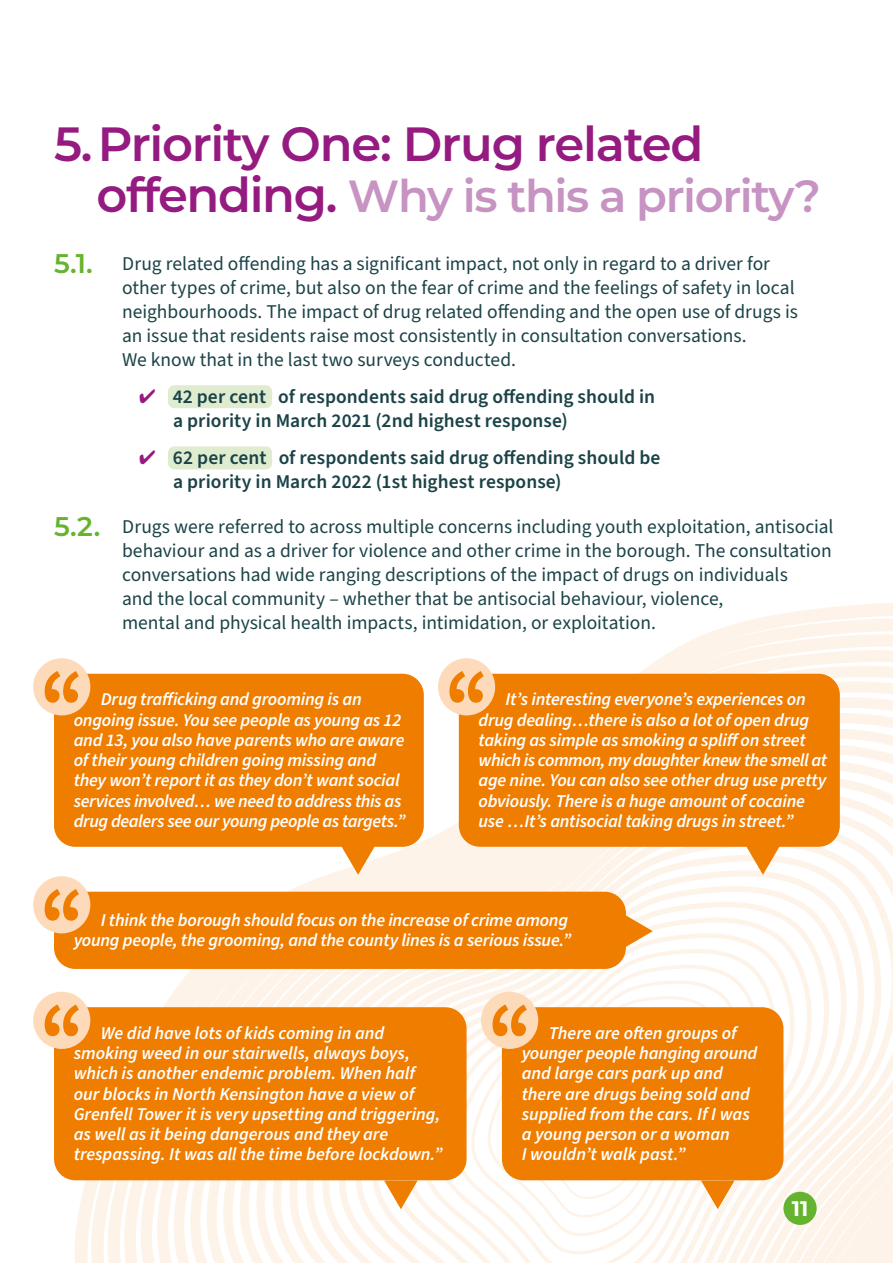
<style>
.page{position:relative;width:893px;height:1263px;background:#fff}
.page>*{position:absolute;margin:0;border:0;box-sizing:border-box;transform-origin:0 0}
.t1{font:600 48px "Montserrat";letter-spacing:-.025em;color:#951b81}
.t2{font:600 45px "Montserrat";letter-spacing:-.03em;color:#c693c2}
.t3{font:700 21px "Montserrat";color:#fff}
.t4{font:19.5px/24px "Source Sans Pro";color:#1b4347}
.t5{font:600 19.5px/24px "Source Sans Pro";color:#1b4347}
.t6{font:italic 600 18px/20.2px "Source Sans Pro";letter-spacing:-.01em;color:#fff}
.s1{font-size:48px;color:#951b81}
.s2{font-family:"Montserrat";font-weight:600;font-size:27px;color:#65b32e}
</style>
<div class="page">
<svg style="left:66px;top:603px;width:827px;height:660px"></svg>
<div style="left:168px;top:385px;width:104px;height:23px;background:#e0ecd0;border-radius:6px"></div>
<div style="left:168px;top:446px;width:104px;height:23px;background:#e0ecd0;border-radius:6px"></div>
<div style="left:783px;top:1192px;width:34px;height:33px;background:#65b32e;border-radius:50%"></div>
<div style="left:54px;top:674px;width:370px;height:173px;background:#ef7d00;border-radius:21px"></div>
<div style="left:33px;top:658px;width:57px;height:57px;background:#fddbba;border-radius:50%"></div>
<svg style="left:45px;top:671px;width:34px;height:32px"></svg>
<div style="left:54px;top:1007px;width:413px;height:173px;background:#ef7d00;border-radius:21px"></div>
<div style="left:33px;top:992px;width:57px;height:57px;background:#fddbba;border-radius:50%"></div>
<svg style="left:45px;top:1004px;width:34px;height:32px"></svg>
<div style="left:459px;top:674px;width:381px;height:173px;background:#ef7d00;border-radius:21px"></div>
<div style="left:438px;top:658px;width:57px;height:57px;background:#fddbba;border-radius:50%"></div>
<svg style="left:449px;top:671px;width:35px;height:32px"></svg>
<svg style="left:341px;top:846px;width:34px;height:29px"></svg>
<svg style="left:746px;top:846px;width:34px;height:29px"></svg>
<div style="left:502px;top:1007px;width:281px;height:173px;background:#ef7d00;border-radius:21px"></div>
<div style="left:481px;top:992px;width:57px;height:57px;background:#fddbba;border-radius:50%"></div>
<svg style="left:493px;top:1004px;width:242px;height:214px"></svg>
<svg style="left:384px;top:1180px;width:34px;height:29px"></svg>
<div style="left:54px;top:892px;width:572px;height:77px;background:#ef7d00;border-radius:21px"></div>
<div style="left:33px;top:876px;width:57px;height:57px;background:#fddbba;border-radius:50%"></div>
<svg style="left:45px;top:889px;width:34px;height:32px"></svg>
<svg style="left:625px;top:914px;width:28px;height:34px"></svg>
<h1 class="t1" style="left:54px;top:110px;width:651px">5.Priority One: Drug related</h1>
<h1 class="t2" style="left:97px;top:164px;width:726px"><span class="s1">offending.</span> Why is this a priority?</h1>
<p class="t4" style="left:122px;top:252px;width:677px;text-indent:-68px"><span class="s2">5.1.</span> Drug related ofending has a significant impact, not only in regard to a driver for other types of crime, but also on the fear of crime and the feelings of safety in local neighbourhoods. The impact of drug related ofending and the open use of drugs is an issue that residents raise most consistently in consultation conversations.<br>We know that in the last two surveys conducted.</p>
<p class="t5" style="left:173px;top:385px;width:484px">42 per cent of respondents said drug ofending should in a priority in March 2021 (2nd highest response)</p>
<p class="t5" style="left:173px;top:446px;width:489px">62 per cent of respondents said drug ofending should be a priority in March 2022 (1st highest response)</p>
<p class="t4" style="left:122px;top:515px;width:713px;text-indent:-68px"><span class="s2">5.2.</span> Drugs were referred to across multiple concerns including youth exploitation, antisocial behaviour and as a driver for violence and other crime in the borough. The consultation conversations had wide ranging descriptions of the impact of drugs on individuals<br>and the local community – whether that be antisocial behaviour, violence,<br>mental and physical health impacts, intimidation, or exploitation.</p>
<p class="t6" style="left:74px;top:690px;width:333px;text-indent:27px">Drug traficking and grooming is an ongoing issue. You see people as young as 12 and 13, you also have parents who are aware of their young children going missing and they won’t report it as they don’t want social services involved… we need to address this as drug dealers see our young people as targets.”</p>
<p class="t6" style="left:479px;top:690px;width:350px;text-indent:27px">It’s interesting everyone’s experiences on drug dealing…there is also a lot of open drug taking as simple as smoking a splif on street which is common, my daughter knew the smell at age nine. You can also see other drug use pretty obviously. There is a huge amount of cocaine use …It’s antisocial taking drugs in street.”</p>
<p class="t6" style="left:74px;top:910px;width:499px;text-align:right">I think the borough should focus on the increase of crime among young people, the grooming, and the county lines is a serious issue.”</p>
<p class="t6" style="left:74px;top:1023px;width:370px;text-indent:27px">We did have lots of kids coming in and smoking weed in our stairwells, always boys, which is another endemic problem. When half our blocks in North Kensington have a view of Grenfell Tower it is very upsetting and triggering, as well as it being dangerous and they are trespassing. It was all the time before lockdown.”</p>
<p class="t6" style="left:522px;top:1023px;width:237px;text-indent:27px">There are ofen groups of younger people hanging around and large cars park up and there are drugs being sold and supplied from the cars. If I was a young person or a woman<br>I wouldn’t walk past.”</p>
<p class="t3" style="left:792px;top:1193px;width:18px">11</p>
</div>
